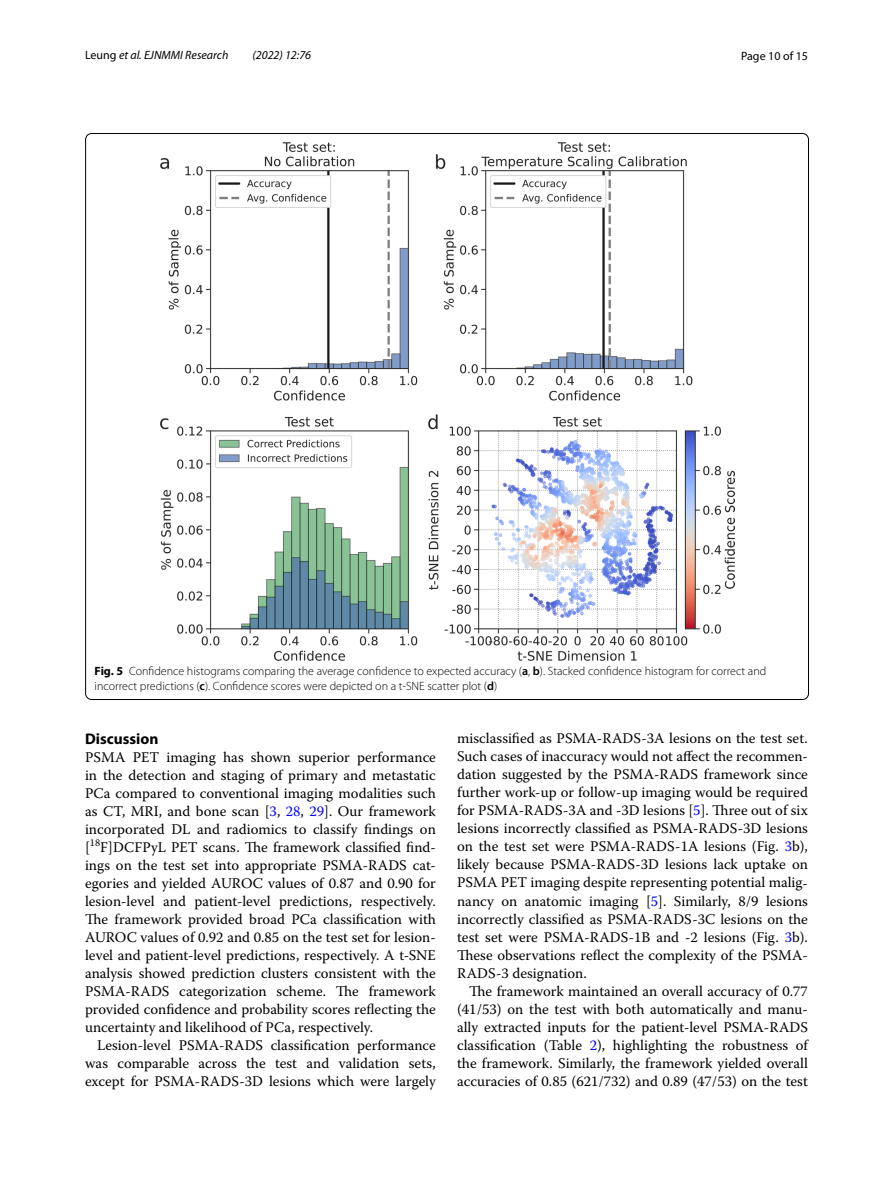
<style>
.page{position:relative;width:893px;height:1187px;background:#fff}
.page>*{position:absolute;margin:0;border:0;box-sizing:border-box;transform-origin:0 0}
.t1{font:700 15.45px "Myriad Pro";color:#000}
.t2{font:14.7px/18px "Warnock Pro";color:#000;text-align:justify}
.t3{font:300 12px/15px "Myriad Pro";color:#000}
.t4{font:italic 12px "Myriad Pro";color:#000}
.t5{font:12px "Myriad Pro";color:#000}
.s1{font-style:normal}
.s2{font-weight:700}
.s3{font-weight:600}
.s4{color:#00f}
</style>
<div class="page">
<img style="left:160px;top:142px;width:574px;height:518px">
<p class="t4" style="left:85px;top:48px;width:145px"><span class="s1">Leung</span> et al. EJNMMI Research</p>
<p class="t4" style="left:252px;top:48px;width:60px">(2022) 12:76</p>
<p class="t5" style="left:741px;top:48px;width:68px">Page 10 of 15</p>
<p class="t3" style="left:95px;top:664px;width:673px"><span class="s2">Fig. 5</span> Confidence histograms comparing the average confidence to expected accuracy (<span class="s3">a</span>, <span class="s3">b</span>). Stacked confidence histogram for correct and incorrect predictions (<span class="s3">c</span>). Confidence scores were depicted on a t-SNE scatter plot (<span class="s3">d</span>)</p>
<p class="t1" style="left:85px;top:728px;width:75px">Discussion</p>
<p class="t2" style="left:85px;top:748px;width:352px">PSMA PET imaging has shown superior performance in the detection and staging of primary and metastatic PCa compared to conventional imaging modalities such as CT, MRI, and bone scan [<span class="s4">3</span>, <span class="s4">28</span>, <span class="s4">29</span>]. Our framework incorporated DL and radiomics to classify findings on [<sup>18</sup>F]DCFPyL PET scans. The framework classified find&shy;ings on the test set into appropriate PSMA-RADS cat&shy;egories and yielded AUROC values of 0.87 and 0.90 for lesion-level and patient-level predictions, respectively.<br>The framework provided broad PCa classification with AUROC values of 0.92 and 0.85 on the test set for lesion&shy;level and patient-level predictions, respectively. A t-SNE analysis showed prediction clusters consistent with the PSMA-RADS categorization scheme. The framework provided confidence and probability scores reflecting the uncertainty and likelihood of PCa, respectively.</p>
<p class="t2" style="left:85px;top:1036px;width:352px;text-indent:12px">Lesion-level PSMA-RADS classification performance was comparable across the test and validation sets, except for PSMA-RADS-3D lesions which were largely</p>
<p class="t2" style="left:457px;top:729px;width:352px">misclassified as PSMA-RADS-3A lesions on the test set.<br>Such cases of inaccuracy would not affect the recommen&shy;dation suggested by the PSMA-RADS framework since further work-up or follow-up imaging would be required for PSMA-RADS-3A and -3D lesions [<span class="s4">5</span>]. Three out of six lesions incorrectly classified as PSMA-RADS-3D lesions on the test set were PSMA-RADS-1A lesions (Fig. <span class="s4">3</span>b), likely because PSMA-RADS-3D lesions lack uptake on PSMA PET imaging despite representing potential malig&shy;nancy on anatomic imaging [<span class="s4">5</span>]. Similarly, 8/9 lesions incorrectly classified as PSMA-RADS-3C lesions on the test set were PSMA-RADS-1B and -2 lesions (Fig. <span class="s4">3</span>b).<br>These observations reflect the complexity of the PSMA-RADS-3 designation.</p>
<p class="t2" style="left:457px;top:981px;width:352px;text-indent:12px">The framework maintained an overall accuracy of 0.77 (41/53) on the test with both automatically and manu&shy;ally extracted inputs for the patient-level PSMA-RADS classification (Table <span class="s4">2</span>), highlighting the robustness of the framework. Similarly, the framework yielded overall accuracies of 0.85 (621/732) and 0.89 (47/53) on the test</p>
</div>
